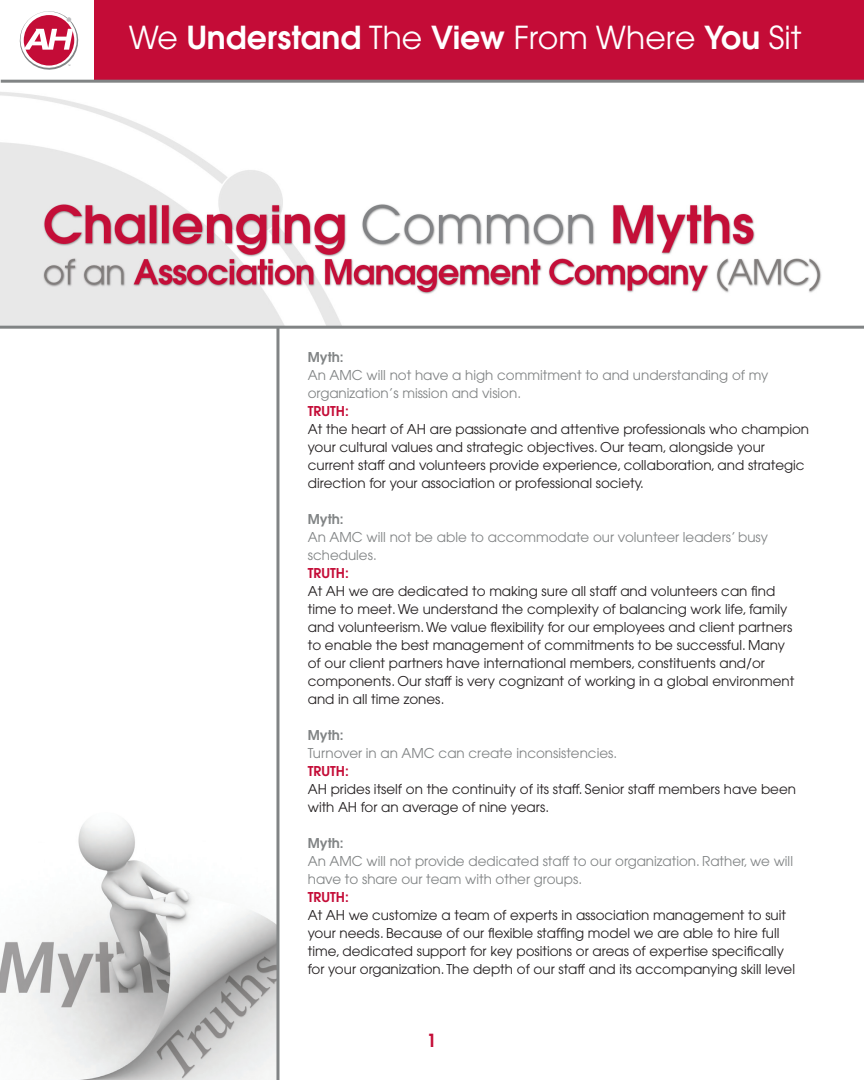
<style>
.page{position:relative;width:864px;height:1080px;background:#fff}
.page>*{position:absolute;margin:0;border:0;box-sizing:border-box;transform-origin:0 0}
.t1{font:31.5px "Avant Garde";color:#fff}
.t2{font:600 18px "Avant Garde";color:#c40c37}
.t3{font:13.5px/18px "Avant Garde";color:#231f20}
.t4{font:13.5px/18px "Avant Garde";color:#818485}
.t5{font:600 13.5px "Avant Garde";color:#c40c37}
.t6{font:600 13.5px "Avant Garde";color:#818485}
.s1{font-weight:600}
</style>
<div class="page">
<img style="left:0;top:820px;width:276px;height:260px">
<div style="left:94px;top:0;width:770px;height:81px;background:#c40c37"></div>
<svg style="left:20px;top:11px;width:58px;height:59px"></svg>
<img style="left:0;top:92px;width:864px;height:234px">
<hr style="left:1px;top:80px;width:863px;height:3px;background:#818485">
<hr style="left:0;top:326px;width:864px;height:3px;background:#818485">
<hr style="left:276px;top:327px;width:3px;height:753px;background:#818485">
<p class="t1" style="left:129px;top:19px;width:674px">We <span class="s1">Understand</span> The <span class="s1">View</span> From Where <span class="s1">You</span> Sit</p>
<p class="t6" style="left:308px;top:348px;width:37px">Myth:</p>
<p class="t4" style="left:308px;top:366px;width:462px">An AMC will not have a high commitment to and understanding of my organization’s mission and vision.</p>
<p class="t5" style="left:308px;top:402px;width:43px">TRUTH:</p>
<p class="t3" style="left:308px;top:420px;width:503px">At the heart of AH are passionate and attentive professionals who champion your cultural values and strategic objectives. Our team, alongside your current staff and volunteers provide experience, collaboration, and strategic direction for your association or professional society.</p>
<p class="t6" style="left:308px;top:510px;width:37px">Myth:</p>
<p class="t4" style="left:308px;top:528px;width:462px">An AMC will not be able to accommodate our volunteer leaders’ busy schedules.</p>
<p class="t5" style="left:308px;top:564px;width:43px">TRUTH:</p>
<p class="t3" style="left:308px;top:582px;width:488px">At AH we are dedicated to making sure all staff and volunteers can find time to meet. We understand the complexity of balancing work life, family and volunteerism. We value flexibility for our employees and client partners to enable the best management of commitments to be successful. Many of our client partners have international members, constituents and/or components. Our staff is very cognizant of working in a global environment and in all time zones.</p>
<p class="t6" style="left:308px;top:726px;width:37px">Myth:</p>
<p class="t4" style="left:308px;top:744px;width:311px">Turnover in an AMC can create inconsistencies.</p>
<p class="t5" style="left:308px;top:762px;width:43px">TRUTH:</p>
<p class="t3" style="left:308px;top:780px;width:490px">AH prides itself on the continuity of its staff. Senior staff members have been with AH for an average of nine years.</p>
<p class="t6" style="left:308px;top:834px;width:37px">Myth:</p>
<p class="t4" style="left:308px;top:852px;width:487px">An AMC will not provide dedicated staff to our organization. Rather, we will have to share our team with other groups.</p>
<p class="t5" style="left:308px;top:888px;width:43px">TRUTH:</p>
<p class="t3" style="left:308px;top:906px;width:489px">At AH we customize a team of experts in association management to suit your needs. Because of our flexible staffing model we are able to hire full time, dedicated support for key positions or areas of expertise specifically for your organization. The depth of our staff and its accompanying skill level</p>
<p class="t2" style="left:427px;top:1028px;width:12px">1</p>
</div>
